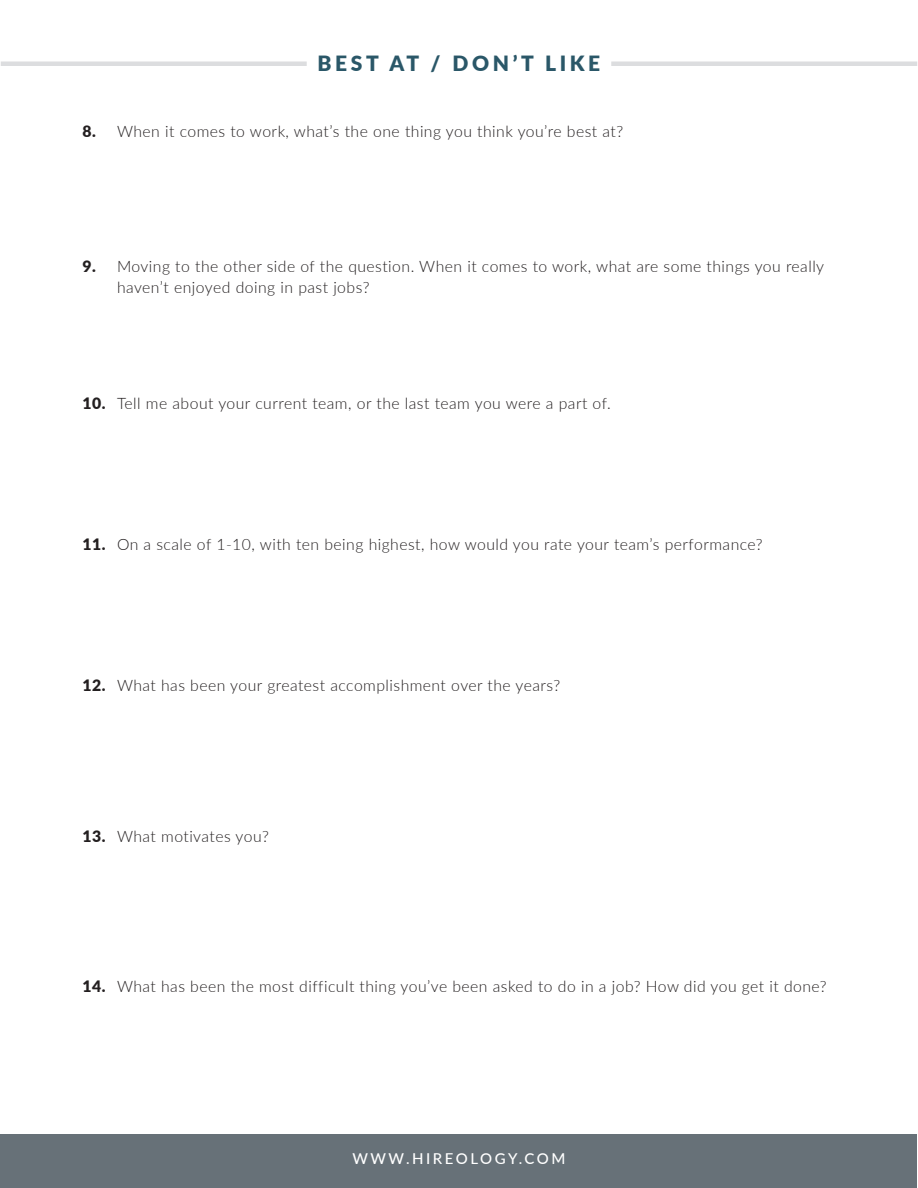
<style>
.page{position:relative;width:918px;height:1188px;background:#fff}
.page>*{position:absolute;margin:0;border:0;box-sizing:border-box;transform-origin:0 0}
.t1{font:900 21px "Lato";letter-spacing:.17em;color:#2a5768}
.t2{font:300 15.75px "Lato";letter-spacing:.03em;color:#231f20}
.t3{font:900 15.75px "Lato";letter-spacing:.03em;color:#231f20}
.t4{font:500 15px "Lato";letter-spacing:.17em;color:#fff}
</style>
<div class="page">
<div style="left:1px;top:1134px;width:916px;height:53px;background:#677178"></div>
<hr style="left:1px;top:62px;width:306px;height:4px;background:#dcdddf">
<hr style="left:611px;top:62px;width:306px;height:4px;background:#dcdddf">
<p class="t3" style="left:82px;top:120px;width:15px">8.</p>
<p class="t1" style="left:318px;top:47px;width:284px">BEST AT / DON’T LIKE</p>
<p class="t2" style="left:117px;top:121px;width:508px">When it comes to work, what’s the one thing you think you’re best at?</p>
<p class="t3" style="left:82px;top:255px;width:15px">9.</p>
<p class="t2" style="left:117px;top:256px;width:709px">Moving to the other side of the question. When it comes to work, what are some things you really</p>
<p class="t2" style="left:117px;top:277px;width:254px">haven’t enjoyed doing in past jobs?</p>
<p class="t3" style="left:82px;top:391px;width:24px">10.</p>
<p class="t2" style="left:117px;top:392px;width:495px">Tell me about your current team, or the last team you were a part of.</p>
<p class="t3" style="left:82px;top:532px;width:24px">11.</p>
<p class="t2" style="left:117px;top:533px;width:647px">On a scale of 1-10, with ten being highest, how would you rate your team’s performance?</p>
<p class="t3" style="left:82px;top:674px;width:24px">12.</p>
<p class="t2" style="left:117px;top:675px;width:445px">What has been your greatest accomplishment over the years?</p>
<p class="t3" style="left:82px;top:824px;width:24px">13.</p>
<p class="t2" style="left:117px;top:825px;width:153px">What motivates you?</p>
<p class="t3" style="left:82px;top:974px;width:24px">14.</p>
<p class="t2" style="left:117px;top:975px;width:711px">What has been the most difficult thing you’ve been asked to do in a job? How did you get it done?</p>
<p class="t4" style="left:352px;top:1148px;width:215px">WWW.HIREOLOGY.COM</p>
</div>
